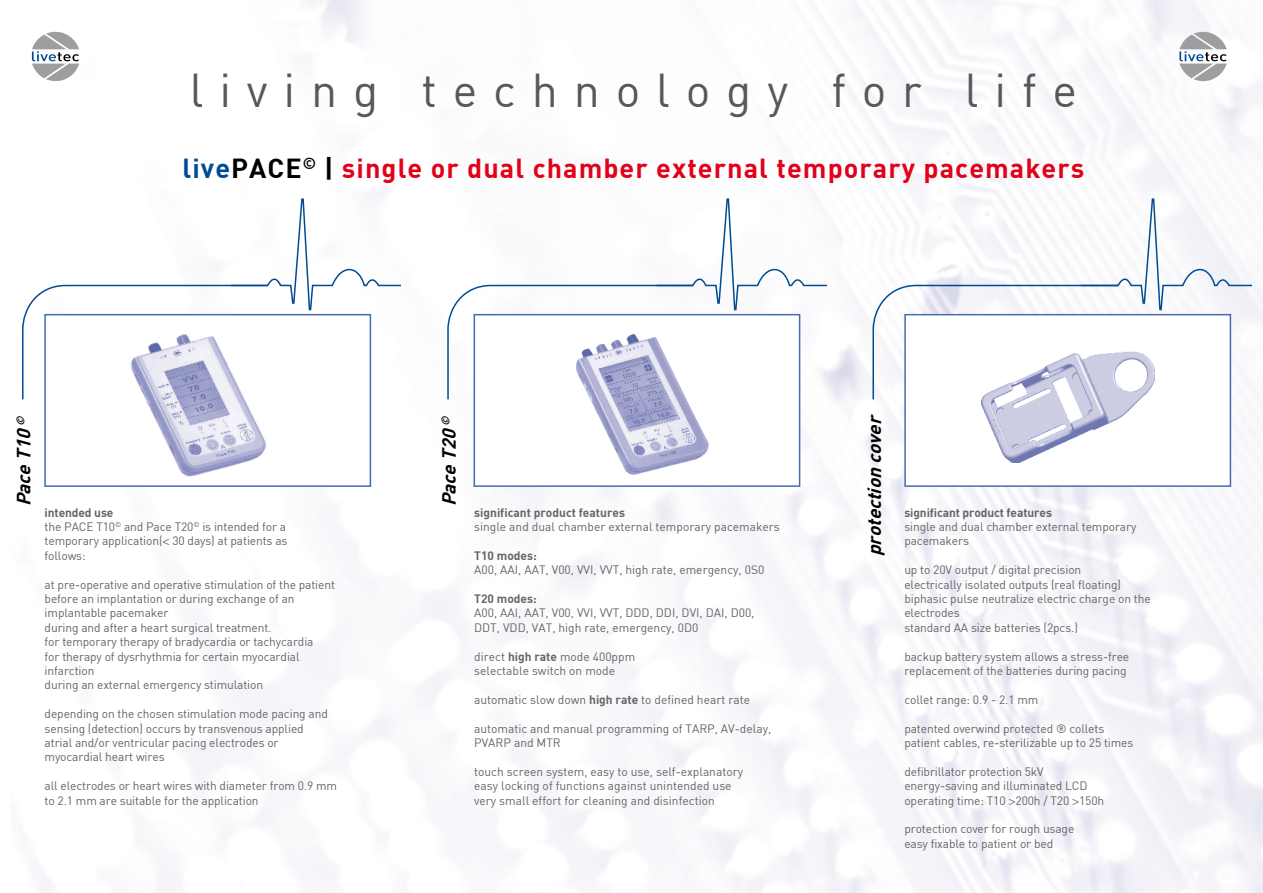
<style>
.page{position:relative;width:1263px;height:893px;background:#fff}
.page>*{position:absolute;margin:0;border:0;box-sizing:border-box;transform-origin:0 0}
.t1{font:46.5px "DIN";letter-spacing:.34em;color:#58585a}
.t2{font:700 27px "DIN";letter-spacing:.04em;color:#e2001a}
.t3{font:italic 700 18.75px "DIN";color:#000}
.t4{font:12px/14.4px "DIN";letter-spacing:-.01em;color:#646567}
.t5{font:700 12px "DIN";color:#646567}
.s1{color:#004b93}
.s2{color:#000}
.s3{font-weight:700}
.s4{font-family:"Frutiger";font-weight:300}
</style>
<div class="page">
<img style="left:31px;top:0;width:1232px;height:893px">
<svg style="left:1179px;top:32px;width:48px;height:49px"></svg>
<svg style="left:22px;top:198px;width:379px;height:202px"></svg>
<svg style="left:446px;top:198px;width:380px;height:202px"></svg>
<svg style="left:872px;top:198px;width:379px;height:202px"></svg>
<svg style="left:32px;top:32px;width:47px;height:49px"></svg>
<div style="left:44px;top:314px;width:327px;height:173px;background:#fff;border:2px solid #466daa"></div>
<div style="left:904px;top:314px;width:327px;height:173px;background:#fff;border:2px solid #466daa"></div>
<div style="left:474px;top:314px;width:326px;height:173px;background:#fff;border:2px solid #466daa"></div>
<img style="left:981px;top:351px;width:173px;height:111px">
<img style="left:131px;top:334px;width:135px;height:143px">
<img style="left:576px;top:334px;width:133px;height:141px">
<h1 class="t1" style="left:190px;top:62px;width:889px">living technology for life</h1>
<h2 class="t2" style="left:183px;top:151px;width:903px"><span class="s1">live</span><span class="s2">PACE</span><sup>©</sup> <span class="s2">|</span> single or dual chamber external temporary pacemakers</h2>
<h3 class="t3" style="left:12px;top:506px;width:95px;rotate:-90deg">PaceT10<sup>©</sup></h3>
<p class="t4" style="left:45px;top:505px;width:244px"><span class="s3">intended use<br></span>the PACE T10<sup>©</sup> and Pace T20<sup>©</sup> is intended for a temporary application(<span class="s4">&lt;</span> 30 days) at patients as follows:</p>
<p class="t4" style="left:45px;top:577px;width:292px">at pre-operative and operative stimulation of the patient before an implantation or during exchange of an implantable pacemaker<br>during and after a heart surgical treatment.<br>for temporary therapy of bradycardia or tachycardia<br>for therapy of dysrhythmia for certain myocardial infarction<br>during an external emergency stimulation</p>
<p class="t4" style="left:45px;top:706px;width:285px">depending on the chosen stimulation mode pacing and sensing (detection) occurs by transvenous applied atrial and/or ventricular pacing electrodes or myocardial heart wires</p>
<p class="t4" style="left:45px;top:778px;width:294px">all electrodes or heart wires with diameter from 0.9 mm to 2.1 mm are suitable for the application</p>
<h3 class="t3" style="left:437px;top:506px;width:95px;rotate:-90deg">PaceT20<sup>©</sup></h3>
<h3 class="t3" style="left:862px;top:556px;width:147px;rotate:-90deg">protectioncover</h3>
<p class="t5" style="left:474px;top:504px;width:152px">significant product features</p>
<p class="t4" style="left:474px;top:519px;width:307px">single and dual chamber external temporary pacemakers</p>
<p class="t5" style="left:474px;top:548px;width:64px">T10 modes:</p>
<p class="t4" style="left:474px;top:562px;width:292px">A00, AAI, AAT, V00, VVI, VVT, high rate, emergency, 0S0</p>
<p class="t5" style="left:474px;top:591px;width:64px">T20 modes:</p>
<p class="t4" style="left:474px;top:606px;width:282px">A00, AAI, AAT, V00, VVI, VVT, DDD, DDI, DVI, DAI, D00,<br>DDT, VDD, VAT, high rate, emergency, 0D0</p>
<p class="t4" style="left:474px;top:649px;width:163px">direct <span class="s3">high rate</span> mode 400ppm selectable switch on mode</p>
<p class="t4" style="left:474px;top:692px;width:277px">automatic slow down <span class="s3">high rate</span> to defined heart rate</p>
<p class="t4" style="left:474px;top:721px;width:299px">automatic and manual programming of TARP, AV-delay,<br>PVARP and MTR</p>
<p class="t4" style="left:474px;top:764px;width:270px">touch screen system, easy to use, self-explanatory easy locking of functions against unintended use very small effort for cleaning and disinfection</p>
<p class="t5" style="left:904px;top:504px;width:149px">significant product features</p>
<p class="t4" style="left:904px;top:519px;width:234px">single and dual chamber external temporary pacemakers</p>
<p class="t4" style="left:904px;top:562px;width:248px">up to 20V output / digital precision<br>electrically isolated outputs (real floating) biphasic pulse neutralize electric charge on the electrodes<br>standard AA size batteries (2pcs.)</p>
<p class="t4" style="left:904px;top:649px;width:226px">backup battery system allows a stress-free replacement of the batteries during pacing</p>
<p class="t4" style="left:904px;top:692px;width:135px">collet range: 0.9 - 2.1 mm</p>
<p class="t4" style="left:904px;top:721px;width:231px">patented overwind protected ® collets patient cables, re-sterilizable up to 25 times</p>
<p class="t4" style="left:904px;top:764px;width:201px">defibrillator protection 5kV energy-saving and illuminated LCD operating time: T10 <span class="s4">&gt;</span>200h / T20 <span class="s4">&gt;</span>150h</p>
<p class="t4" style="left:904px;top:822px;width:172px">protection cover for rough usage easy fixable to patient or bed</p>
</div>
